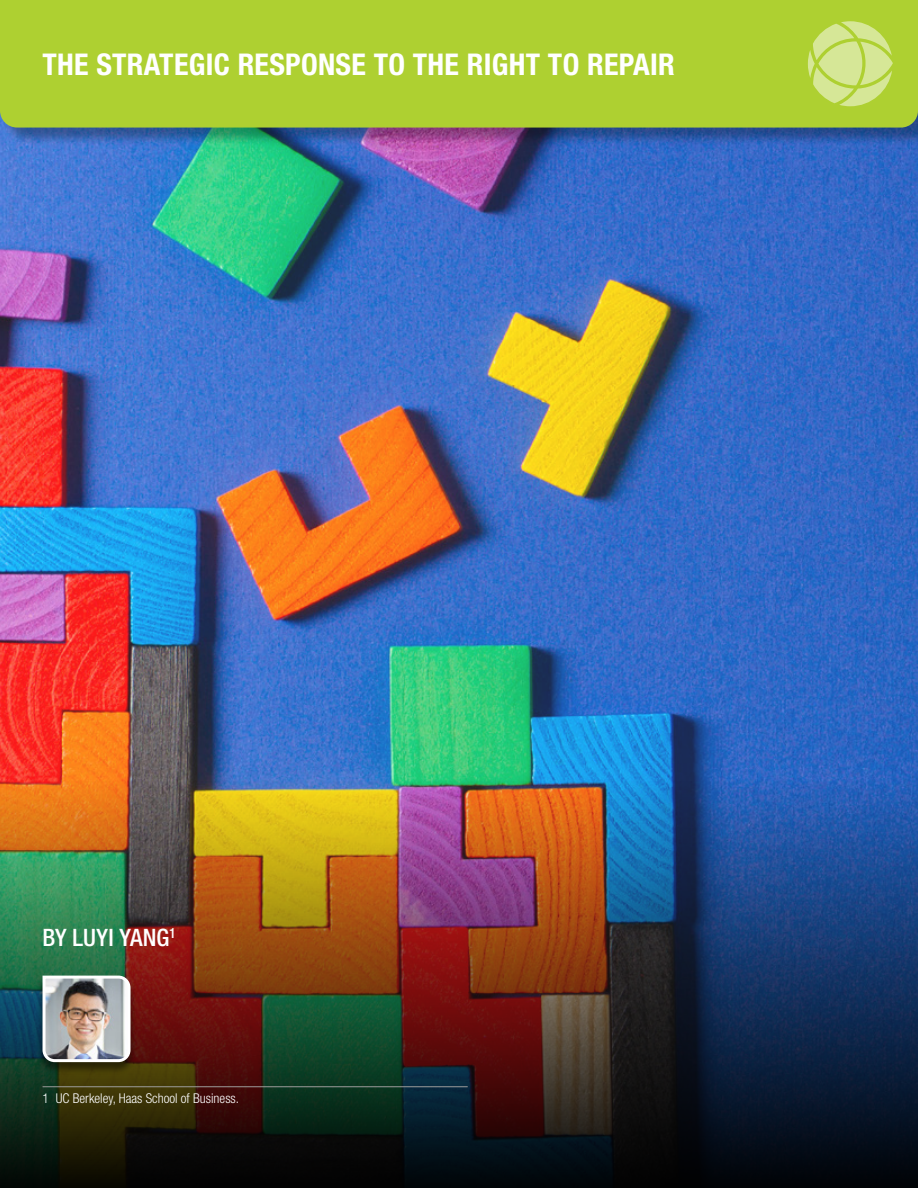
<style>
.page{position:relative;width:918px;height:1188px;background:#fff}
.page>*{position:absolute;margin:0;border:0;box-sizing:border-box;transform-origin:0 0}
.t1{font:700 condensed 30px "Helvetica Neue LT Std";letter-spacing:.01em;color:#fff}
.t2{font:500 condensed 24px "Helvetica Neue LT Std";letter-spacing:.005em;color:#fff}
.t3{font:300 condensed 13.5px "Helvetica Neue LT Std";color:#fff}
</style>
<div class="page">
<img style="left:0;top:128px;width:918px;height:653px">
<img style="left:0;top:781px;width:918px;height:407px">
<div style="left:37px;top:976px;width:100px;height:99px;background:#000;opacity:.5"></div>
<img style="left:41px;top:974px;width:91px;height:90px">
<hr style="left:43px;top:1086px;width:425px;height:1px;background:#9d9d9c">
<div style="left:2px;top:0;width:916px;height:146px;background:#000;opacity:.3"></div>
<div style="left:0;top:0;width:918px;height:128px;background:#aed031"></div>
<svg style="left:808px;top:21px;width:85px;height:85px;background:#c7de72"></svg>
<p class="t1" style="left:43px;top:46px;width:634px">THE STRATEGIC RESPONSE TO THE RIGHT TO REPAIR</p>
<p class="t2" style="left:43px;top:923px;width:135px">BY LUYI YANG<sup>1</sup></p>
<p class="t3" style="left:43px;top:1090px;width:198px">1 UC Berkeley, Haas School of Business.</p>
</div>
